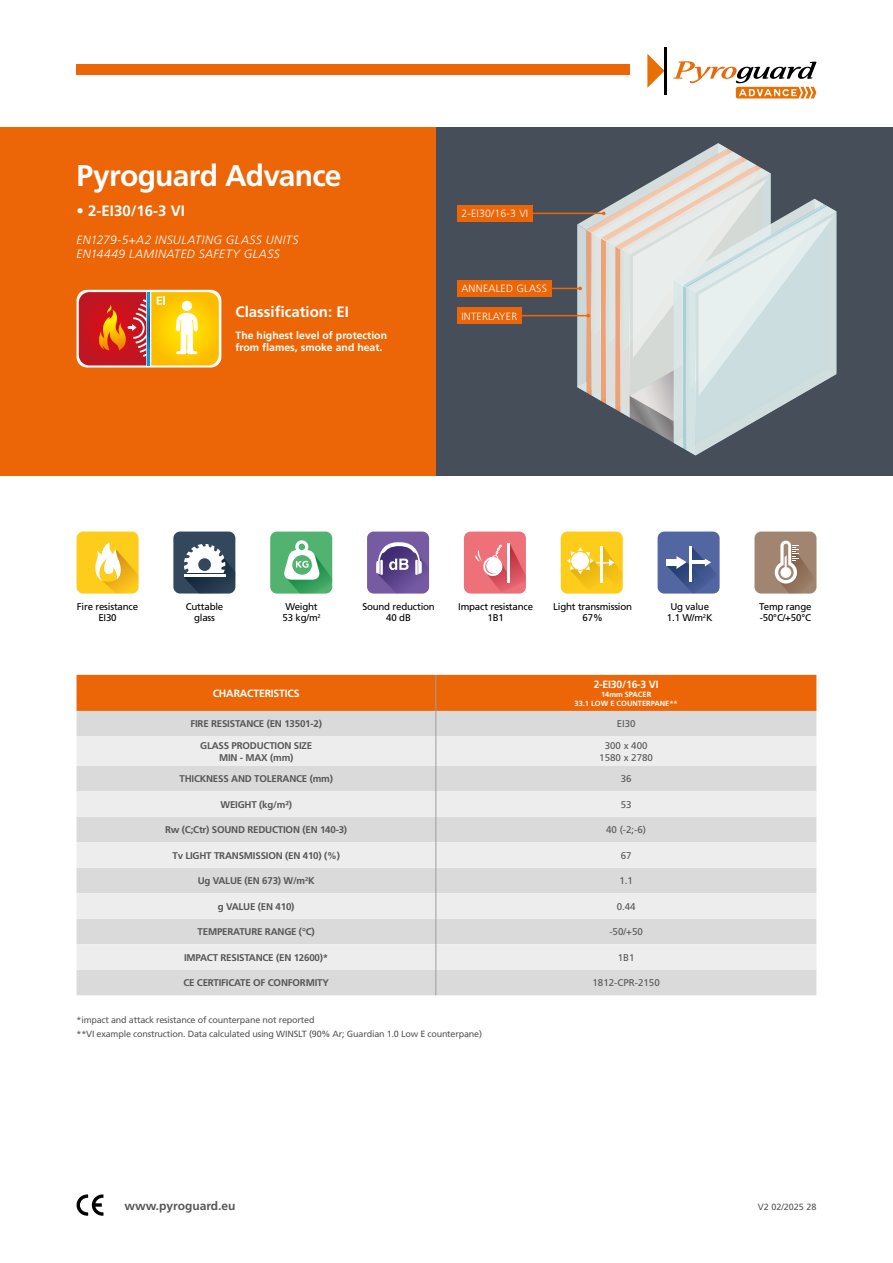
<style>
.page{position:relative;width:893px;height:1263px;background:#fff}
.page>*{position:absolute;margin:0;border:0;box-sizing:border-box;transform-origin:0 0}
.t1{font:700 30px "Frutiger LT Std";letter-spacing:-.025em;color:#fff}
.t2{font:700 15px "Frutiger LT Std";color:#fff}
.t3{font:italic 300 12px/14.4px "Frutiger LT Std";letter-spacing:.04em;color:#fff}
.t4{font:700 12px "Frutiger LT Std";color:#575756}
.t5{font:700 10.5px/12.6px "Frutiger LT Std";color:#fff}
.t6{font:300 10.5px "Frutiger LT Std";letter-spacing:.02em;color:#fff}
.t7{font:700 10.5px "Frutiger LT Std";letter-spacing:-.02em;color:#fff}
.t8{font:700 9.75px/11.7px "Frutiger LT Std";letter-spacing:-.02em;color:#575756;text-align:center}
.t9{font:9.75px/11.7px "Frutiger LT Std";letter-spacing:-.02em;color:#000;text-align:center}
.t10{font:9.75px/11.7px "Frutiger LT Std";color:#575756;text-align:center}
.t11{font:9px/13.5px "Frutiger LT Std";letter-spacing:-.02em;color:#575756}
.t12{font:9px "Frutiger LT Std";color:#575756}
.t13{font:700 7.5px/9px "Frutiger LT Std";color:#fff;text-align:center}
</style>
<div class="page">
<div style="left:436px;top:128px;width:457px;height:348px;background:#464e59"></div>
<div style="left:0;top:128px;width:436px;height:348px;background:#ec6608"></div>
<div style="left:367px;top:531px;width:62px;height:63px;background:#765ba3;border-radius:7px"></div>
<svg style="left:376px;top:542px;width:53px;height:51px"></svg>
<div style="left:77px;top:531px;width:62px;height:63px;background:#fecc1b;border-radius:7px"></div>
<svg style="left:95px;top:542px;width:44px;height:52px"></svg>
<div style="left:464px;top:531px;width:62px;height:63px;background:#ee717a;border-radius:7px"></div>
<svg style="left:475px;top:543px;width:51px;height:51px"></svg>
<svg style="left:647px;top:54px;width:17px;height:34px"></svg>
<hr style="left:665px;top:47px;width:2px;height:47px;background:#000">
<svg style="left:673px;top:61px;width:143px;height:37px"></svg>
<div style="left:77px;top:970px;width:739px;height:25px;background:#dadada"></div>
<svg style="left:77px;top:736px;width:739px;height:234px;background:#e4e4e4"></svg>
<svg style="left:77px;top:675px;width:739px;height:61px;background:#e4955e"></svg>
<hr style="left:435px;top:736px;width:1px;height:30px;background:#9d9d9c">
<svg style="left:435px;top:766px;width:1px;height:229px"></svg>
<hr style="left:435px;top:675px;width:1px;height:36px;background:#9d9d9c">
<div style="left:270px;top:531px;width:62px;height:63px;background:#51b36f;border-radius:7px"></div>
<svg style="left:283px;top:540px;width:49px;height:54px"></svg>
<div style="left:561px;top:531px;width:62px;height:63px;background:#fecc1b;border-radius:7px"></div>
<svg style="left:567px;top:546px;width:56px;height:47px"></svg>
<div style="left:658px;top:531px;width:62px;height:62px;background:#5266a1;border-radius:7px"></div>
<svg style="left:666px;top:547px;width:54px;height:46px"></svg>
<div style="left:666px;top:559px;width:13px;height:6px;background:#fff"></div>
<hr style="left:689px;top:547px;width:2px;height:35px;background:#fff">
<hr style="left:693px;top:560px;width:13px;height:4px;background:#fff">
<div style="left:754px;top:531px;width:62px;height:62px;background:#a28571;border-radius:7px"></div>
<svg style="left:775px;top:541px;width:41px;height:52px"></svg>
<svg style="left:77px;top:290px;width:144px;height:77px"></svg>
<svg style="left:79px;top:292px;width:140px;height:73px;background:#df812e"></svg>
<div style="left:173px;top:531px;width:62px;height:62px;background:#33485d;border-radius:7px"></div>
<svg style="left:184px;top:544px;width:51px;height:49px"></svg>
<hr style="left:487px;top:213px;width:117px;height:1px;background:#ec6608">
<div style="left:457px;top:205px;width:76px;height:17px;background:#ec6608"></div>
<hr style="left:479px;top:288px;width:101px;height:1px;background:#ec6608">
<hr style="left:478px;top:315px;width:110px;height:1px;background:#ec6608">
<svg style="left:577px;top:143px;width:259px;height:312px"></svg>
<div style="left:457px;top:307px;width:64px;height:17px;background:#ec6608"></div>
<div style="left:457px;top:280px;width:94px;height:17px;background:#ec6608"></div>
<div style="left:77px;top:64px;width:553px;height:10px;background:#ec6608"></div>
<svg style="left:77px;top:1194px;width:26px;height:22px"></svg>
<h1 class="t1" style="left:77px;top:158px;width:266px">Pyroguard Advance</h1>
<h2 class="t2" style="left:77px;top:202px;width:110px">• 2-EI30/16-3 VI</h2>
<p class="t3" style="left:77px;top:232px;width:223px">EN1279-5+A2 INSULATING GLASS UNITS<br>EN14449 LAMINATED SAFETY GLASS</p>
<h2 class="t2" style="left:236px;top:303px;width:115px">Classification: EI</h2>
<p class="t5" style="left:236px;top:329px;width:153px">The highest level of protection from flames, smoke and heat.</p>
<p class="t6" style="left:461px;top:208px;width:68px">2-EI30/16-3 VI</p>
<p class="t6" style="left:461px;top:283px;width:87px">ANNEALED GLASS</p>
<p class="t6" style="left:461px;top:310px;width:57px">INTERLAYER</p>
<p class="t9" style="left:186px;top:600px;width:39px">Cuttable glass</p>
<p class="t9" style="left:283px;top:600px;width:40px;text-align:left">Weight<br>53 kg/m<sup>2</sup></p>
<p class="t9" style="left:553px;top:600px;width:81px">Light transmission<br>67%</p>
<p class="t9" style="left:667px;top:600px;width:47px">Ug value<br>1.1 W/m<sup>2</sup>K</p>
<p class="t9" style="left:759px;top:600px;width:54px;text-align:left">Temp range -50°C/+50°C</p>
<p class="t9" style="left:362px;top:600px;width:74px">Sound reduction<br>40 dB</p>
<p class="t9" style="left:77px;top:600px;width:63px">Fire resistance<br>EI30</p>
<p class="t9" style="left:458px;top:600px;width:76px">Impact resistance<br>1B1</p>
<p class="t7" style="left:213px;top:687px;width:88px">CHARACTERISTICS</p>
<p class="t5" style="left:594px;top:678px;width:66px">2-EI30/16-3 VI</p>
<p class="t13" style="left:574px;top:690px;width:105px">14mm SPACER<br>33.1 LOW E COUNTERPANE**</p>
<p class="t8" style="left:190px;top:718px;width:133px">FIRE RESISTANCE (EN 13501-2)</p>
<p class="t10" style="left:617px;top:718px;width:20px">EI30</p>
<p class="t8" style="left:200px;top:740px;width:114px">GLASS PRODUCTION SIZE<br>MIN - MAX (mm)</p>
<p class="t10" style="left:599px;top:740px;width:55px">300 x 400<br>1580 x 2780</p>
<p class="t8" style="left:179px;top:773px;width:155px">THICKNESS AND TOLERANCE (mm)</p>
<p class="t10" style="left:621px;top:773px;width:12px">36</p>
<p class="t8" style="left:220px;top:798px;width:73px">WEIGHT (kg/m²)</p>
<p class="t10" style="left:621px;top:798px;width:12px">53</p>
<p class="t8" style="left:165px;top:824px;width:184px">Rw (C;Ctr) SOUND REDUCTION (EN 140-3)</p>
<p class="t10" style="left:606px;top:824px;width:42px">40 (-2;-6)</p>
<p class="t8" style="left:172px;top:849px;width:169px">Tv LIGHT TRANSMISSION (EN 410) (%)</p>
<p class="t10" style="left:621px;top:849px;width:12px">67</p>
<p class="t8" style="left:198px;top:875px;width:118px">Ug VALUE (EN 673) W/m<sup>2</sup>K</p>
<p class="t10" style="left:619px;top:875px;width:15px">1.1</p>
<p class="t8" style="left:218px;top:900px;width:78px">g VALUE (EN 410)</p>
<p class="t10" style="left:617px;top:900px;width:20px">0.44</p>
<p class="t8" style="left:198px;top:926px;width:119px">TEMPERATURE RANGE (°C)</p>
<p class="t10" style="left:609px;top:926px;width:35px">-50/+50</p>
<p class="t8" style="left:184px;top:951px;width:146px">IMPACT RESISTANCE (EN 12600)*</p>
<p class="t10" style="left:618px;top:951px;width:18px">1B1</p>
<p class="t8" style="left:183px;top:977px;width:147px">CE CERTIFICATE OF CONFORMITY</p>
<p class="t10" style="left:592px;top:977px;width:69px">1812-CPR-2150</p>
<p class="t11" style="left:77px;top:1013px;width:407px">*impact and attack resistance of counterpane not reported<br>**VI example construction. Data calculated using WINSLT (90% Ar; Guardian 1.0 Low E counterpane)</p>
<p class="t4" style="left:125px;top:1198px;width:112px">www.pyroguard.eu</p>
<p class="t12" style="left:758px;top:1201px;width:60px">V2 02/2025 28</p>
</div>
